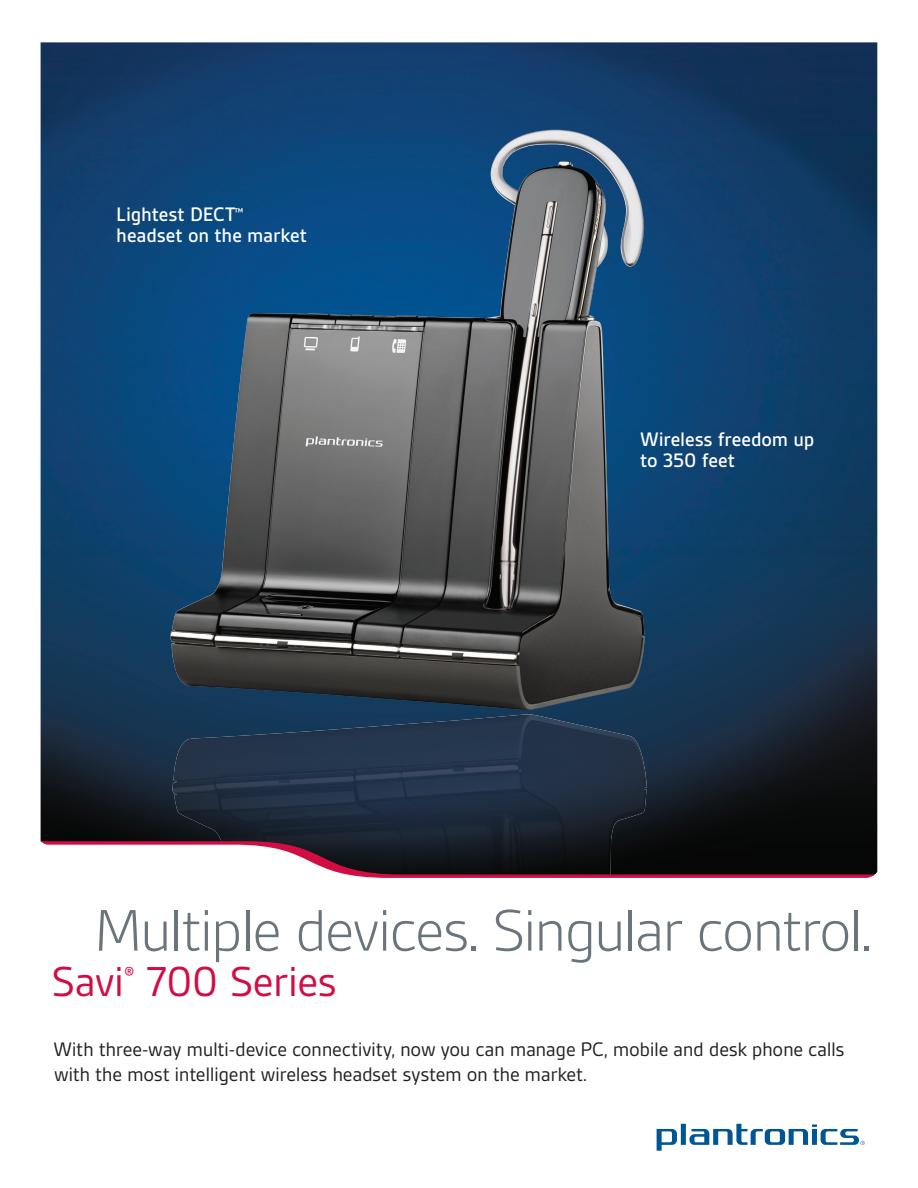
<style>
.page{position:relative;width:918px;height:1188px;background:#fff}
.page>*{position:absolute;margin:0;border:0;box-sizing:border-box;transform-origin:0 0}
.t1{font:300 63px "Gesta";letter-spacing:-.045em;color:#6a747b}
.t2{font:45px "Gesta";letter-spacing:-.02em;color:#d20d44}
.t3{font:21px/25.5px "Gesta";letter-spacing:-.015em;color:#231f20}
.t4{font:500 21px/21px "Gesta";letter-spacing:-.005em;color:#fff}
</style>
<div class="page">
<img style="left:41px;top:42px;width:836px;height:832px">
<svg style="left:657px;top:1124px;width:208px;height:26px"></svg>
<img style="left:172px;top:722px;width:264px;height:119px">
<img style="left:436px;top:714px;width:211px;height:127px">
<img style="left:170px;top:133px;width:475px;height:577px">
<svg style="left:41px;top:841px;width:834px;height:37px"></svg>
<p class="t4" style="left:116px;top:204px;width:192px">lightest DeCt<sup>™ </sup>headset on the market</p>
<p class="t4" style="left:640px;top:429px;width:176px">Wireless freedom up to 350 feet</p>
<h1 class="t1" style="left:94px;top:898px;width:779px">Multiple devices. Singular control.</h1>
<h2 class="t2" style="left:51px;top:958px;width:287px">Savi<sup>®</sup> 700 Series</h2>
<p class="t3" style="left:54px;top:1036px;width:793px">With three-way multi-device connectivity, now you can manage PC, mobile and desk phone calls with the most intelligent wireless headset system on the market.</p>
</div>
